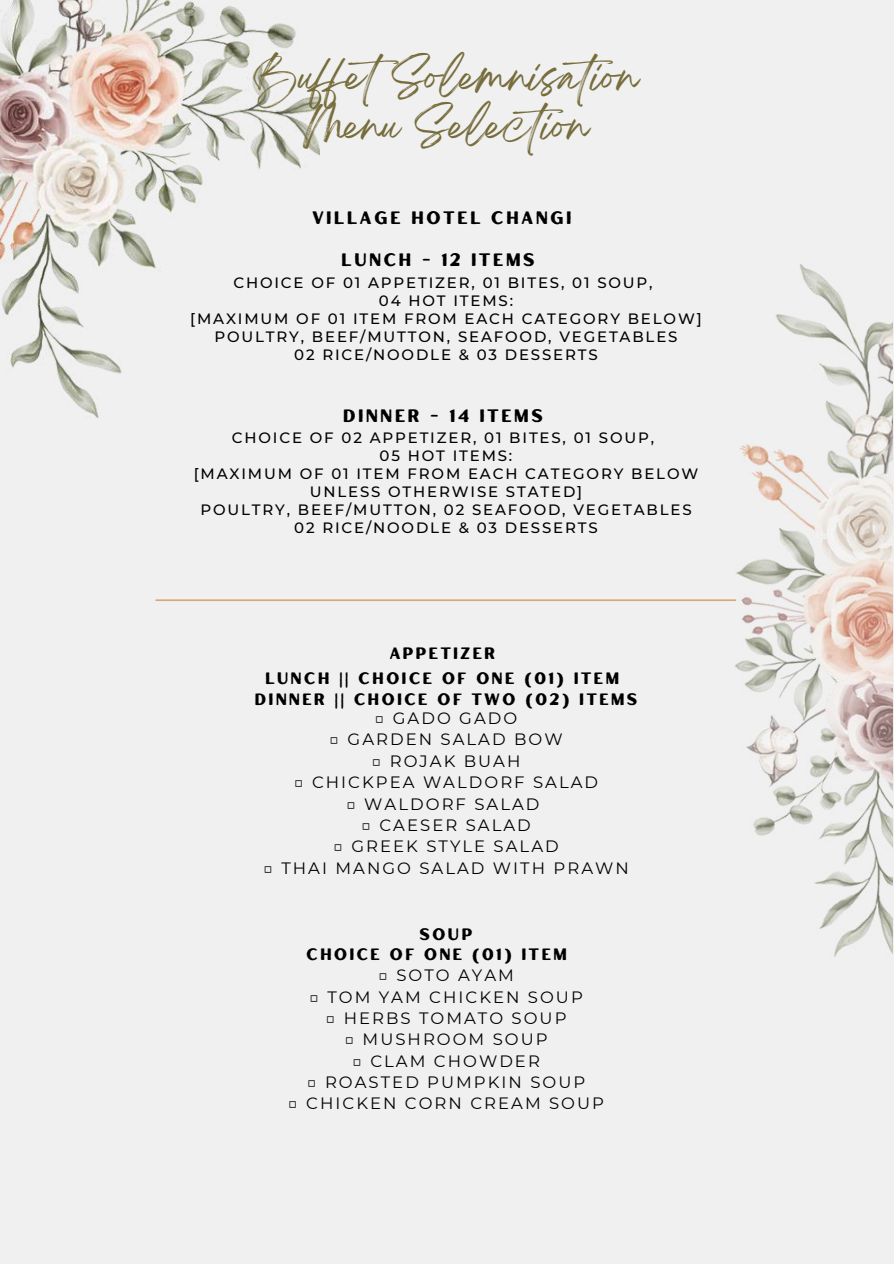
<style>
.page{position:relative;width:894px;height:1264px;background:#fff}
.page>*{position:absolute;margin:0;border:0;box-sizing:border-box;transform-origin:0 0}
.t1{font:35.85px/49.5px "Breathing";color:#776d3c;text-align:center}
.t2{font:18px "Hertical Sans Rough";letter-spacing:.125em;color:#000}
.t3{font:16.5px "Montserrat";letter-spacing:.125em;color:#000}
.t4{font:16.5px/20.2px "Hertical Sans Rough";letter-spacing:.125em;color:#000}
.t5{font:500 15px/18px "Montserrat";letter-spacing:.125em;color:#000;text-align:center}
</style>
<div class="page">
<div style="left:0;top:0;width:893px;height:1263px;background:#ededed"></div>
<img style="left:0;top:0;width:319px;height:418px">
<img style="left:734px;top:264px;width:158px;height:693px">
<hr style="left:156px;top:599px;width:578px;height:2px;background:#daa773">
<h1 class="t1" style="left:254px;top:61px;width:385px">BuffetSolemnisation<br>Menu Selection</h1>
<p class="t2" style="left:312px;top:205px;width:261px">VILLAGE HOTEL CHANGI</p>
<p class="t2" style="left:341px;top:248px;width:195px">LUNCH - 12 ITEMS</p>
<p class="t5" style="left:190px;top:274px;width:512px">CHOICE OF 01 APPETIZER, 01 BITES, 01 SOUP,<br>04 HOT ITEMS:<br>[MAXIMUM OF 01 ITEM FROM EACH CATEGORY BELOW] POULTRY, BEEF/MUTTON, SEAFOOD, VEGETABLES<br>02 RICE/NOODLE &amp; 03 DESSERTS</p>
<p class="t2" style="left:342px;top:403px;width:201px">DINNER - 14 ITEMS</p>
<p class="t5" style="left:194px;top:428px;width:506px">CHOICE OF 02 APPETIZER, 01 BITES, 01 SOUP,<br>05 HOT ITEMS:<br>[MAXIMUM OF 01 ITEM FROM EACH CATEGORY BELOW UNLESS OTHERWISE STATED]<br>POULTRY, BEEF/MUTTON, 02 SEAFOOD, VEGETABLES 02 RICE/NOODLE &amp; 03 DESSERTS</p>
<p class="t4" style="left:389px;top:642px;width:107px">APPETIZER</p>
<p class="t4" style="left:254px;top:667px;width:384px;line-height:21.3px;text-align:center">LUNCH || CHOICE OF ONE (01) ITEM<br>DINNER || CHOICE OF TWO (02) ITEMS</p>
<p class="t3" style="left:374px;top:708px;width:144px">□ GADO GADO</p>
<p class="t3" style="left:329px;top:729px;width:235px">□ GARDEN SALAD BOW</p>
<p class="t3" style="left:371px;top:750px;width:150px">□ ROJAK BUAH</p>
<p class="t3" style="left:294px;top:772px;width:306px">□ CHICKPEA WALDORF SALAD</p>
<p class="t3" style="left:346px;top:793px;width:195px">□ WALDORF SALAD</p>
<p class="t3" style="left:361px;top:815px;width:171px">□ CAESER SALAD</p>
<p class="t3" style="left:333px;top:836px;width:227px">□ GREEK STYLE SALAD</p>
<p class="t3" style="left:263px;top:857px;width:367px">□ THAI MANGO SALAD WITH PRAWN</p>
<p class="t4" style="left:306px;top:923px;width:262px;text-indent:113px">SOUP<br>CHOICE OF ONE (01) ITEM</p>
<p class="t3" style="left:378px;top:965px;width:137px">□ SOTO AYAM</p>
<p class="t3" style="left:309px;top:986px;width:275px">□ TOM YAM CHICKEN SOUP</p>
<p class="t3" style="left:325px;top:1007px;width:242px">□ HERBS TOMATO SOUP</p>
<p class="t3" style="left:344px;top:1029px;width:205px">□ MUSHROOM SOUP</p>
<p class="t3" style="left:352px;top:1050px;width:189px">□ CLAM CHOWDER</p>
<p class="t3" style="left:307px;top:1072px;width:280px">□ ROASTED PUMPKIN SOUP</p>
<p class="t3" style="left:288px;top:1093px;width:317px">□ CHICKEN CORN CREAM SOUP</p>
</div>
